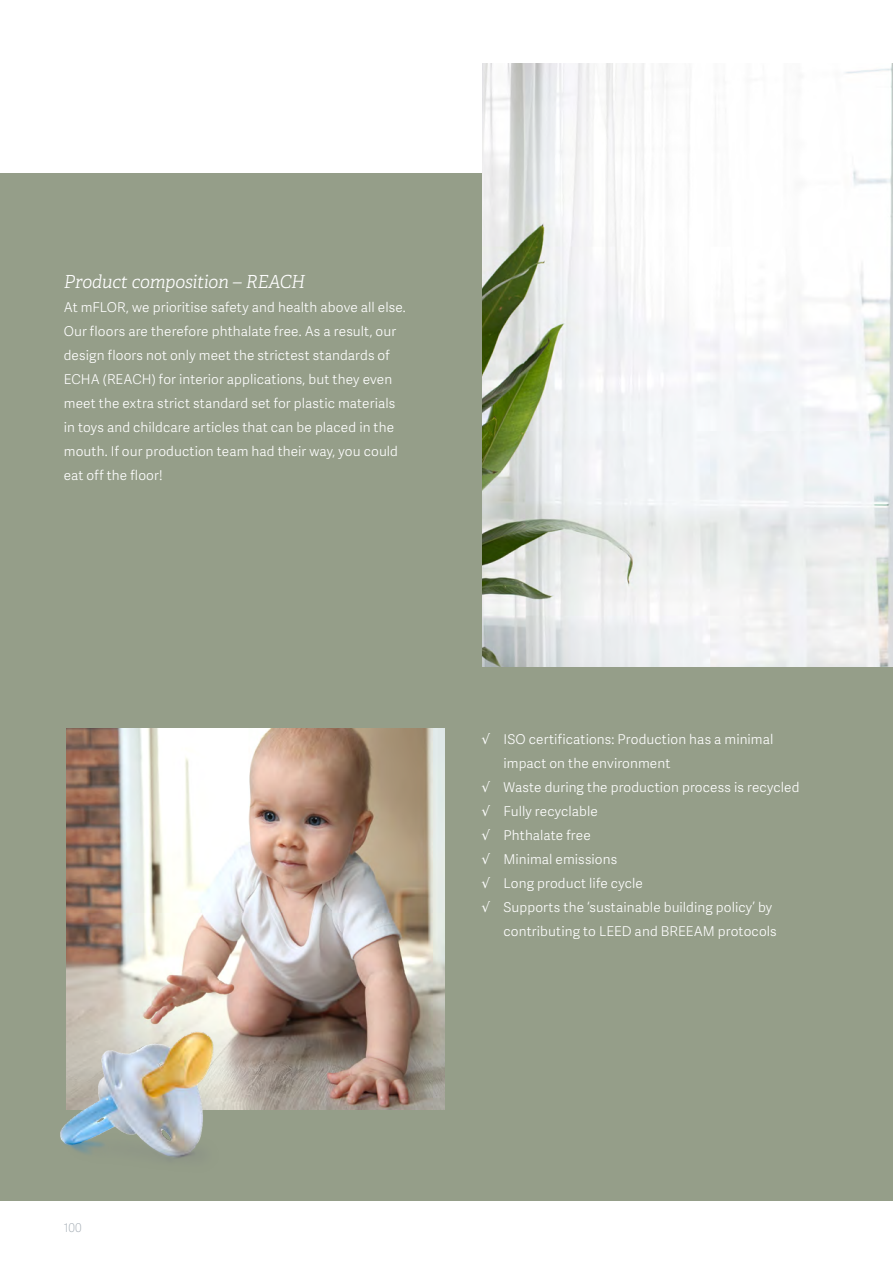
<style>
.page{position:relative;width:893px;height:1263px;background:#fff}
.page>*{position:absolute;margin:0;border:0;box-sizing:border-box;transform-origin:0 0}
.Adelle{font:italic 300 18px "Adelle";letter-spacing:-.01em;color:#fff}
.plat{font:300 13.5px/24px "Adelle Sans";letter-spacing:.01em;color:#fff}
.t1{font:100 12px "Adelle Sans";color:#a0a9b1}
</style>
<div class="page">
<div style="left:0;top:173px;width:893px;height:1027px;background:#959e89"></div>
<img style="left:482px;top:64px;width:411px;height:602px">
<img style="left:66px;top:728px;width:378px;height:381px">
<img style="left:0;top:1004px;width:272px;height:197px">
<p class="Adelle" style="left:64px;top:271px;width:243px">Product composition – REACH</p>
<p class="plat" style="left:64px;top:295px;width:343px">At mFLOR, we prioritise safety and health above all else.<br>Our floors are therefore phthalate free. As a result, our design floors not only meet the strictest standards of ECHA (REACH) for interior applications, but they even meet the extra strict standard set for plastic materials in toys and childcare articles that can be placed in the mouth. If our production team had their way, you could eat off the floor!</p>
<p class="plat" style="left:482px;top:727px;width:293px">√ ISO certifications: Production has a minimal</p>
<p class="plat" style="left:504px;top:751px;width:168px">impact on the environment</p>
<p class="plat" style="left:482px;top:775px;width:319px">√ Waste during the production process is recycled</p>
<p class="plat" style="left:482px;top:799px;width:117px">√ Fully recyclable</p>
<p class="plat" style="left:482px;top:823px;width:110px">√ Phthalate free</p>
<p class="plat" style="left:482px;top:847px;width:137px">√ Minimal emissions</p>
<p class="plat" style="left:482px;top:871px;width:162px">√ Long product life cycle</p>
<p class="plat" style="left:504px;top:895px;width:275px;text-indent:-21px">√ Supports the ‘sustainable building policy’ by contributing to LEED and BREEAM protocols</p>
<p class="t1" style="left:64px;top:1221px;width:19px">100</p>
</div>
